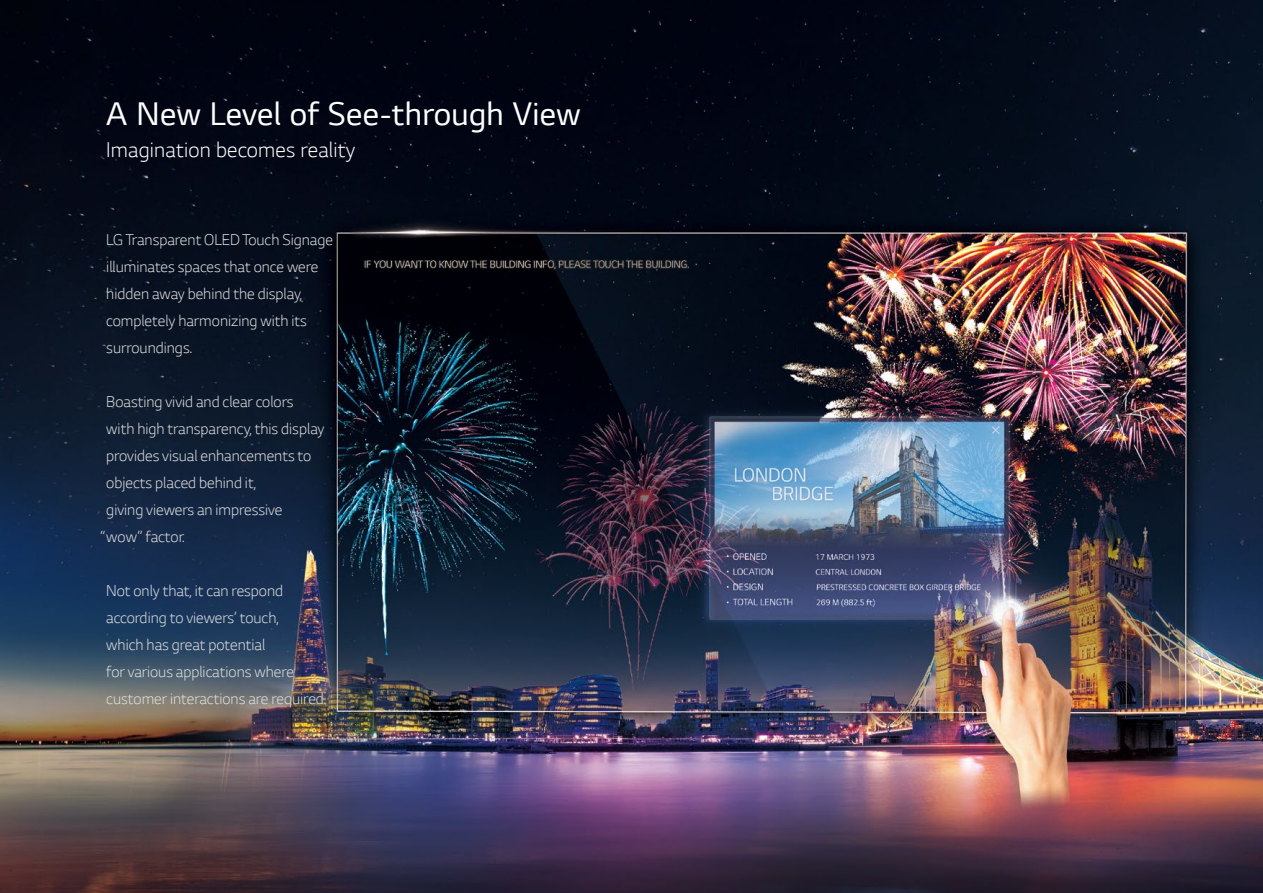
<style>
.page{position:relative;width:1263px;height:893px;background:#fff}
.page>*{position:absolute;margin:0;border:0;box-sizing:border-box;transform-origin:0 0}
.t1{font:34.5px "LG Smart";letter-spacing:.01em;color:#fff}
.t2{font:300 22.5px "LG Smart";letter-spacing:.01em;color:#fff}
.t3{font:300 16.5px/27px "LG Smart";color:#dcdddd}
</style>
<div class="page">
<img style="left:0;top:0;width:1263px;height:893px">
<h1 class="t1" style="left:106px;top:91px;width:476px">A New Level of See-through View</h1>
<h2 class="t2" style="left:106px;top:134px;width:250px">Imagination becomes reality</h2>
<p class="t3" style="left:106px;top:225px;width:228px">LG Transparent OLED Touch Signage illuminates spaces that once were hidden away behind the display, completely harmonizing with its surroundings.</p>
<p class="t3" style="left:106px;top:387px;width:189px">Boasting vivid and clear colors</p>
<p class="t3" style="left:106px;top:414px;width:220px">with high transparency, this display</p>
<p class="t3" style="left:106px;top:441px;width:207px">provides visual enhancements to</p>
<p class="t3" style="left:106px;top:468px;width:151px">objects placed behind it,</p>
<p class="t3" style="left:106px;top:495px;width:178px">giving viewers an impressive</p>
<p class="t3" style="left:100px;top:522px;width:86px">“wow” factor.</p>
<p class="t3" style="left:106px;top:576px;width:221px">Not only that, it can respond according to viewers’ touch,<br>which has great potential<br>for various applications where customer interactions are required.</p>
</div>
